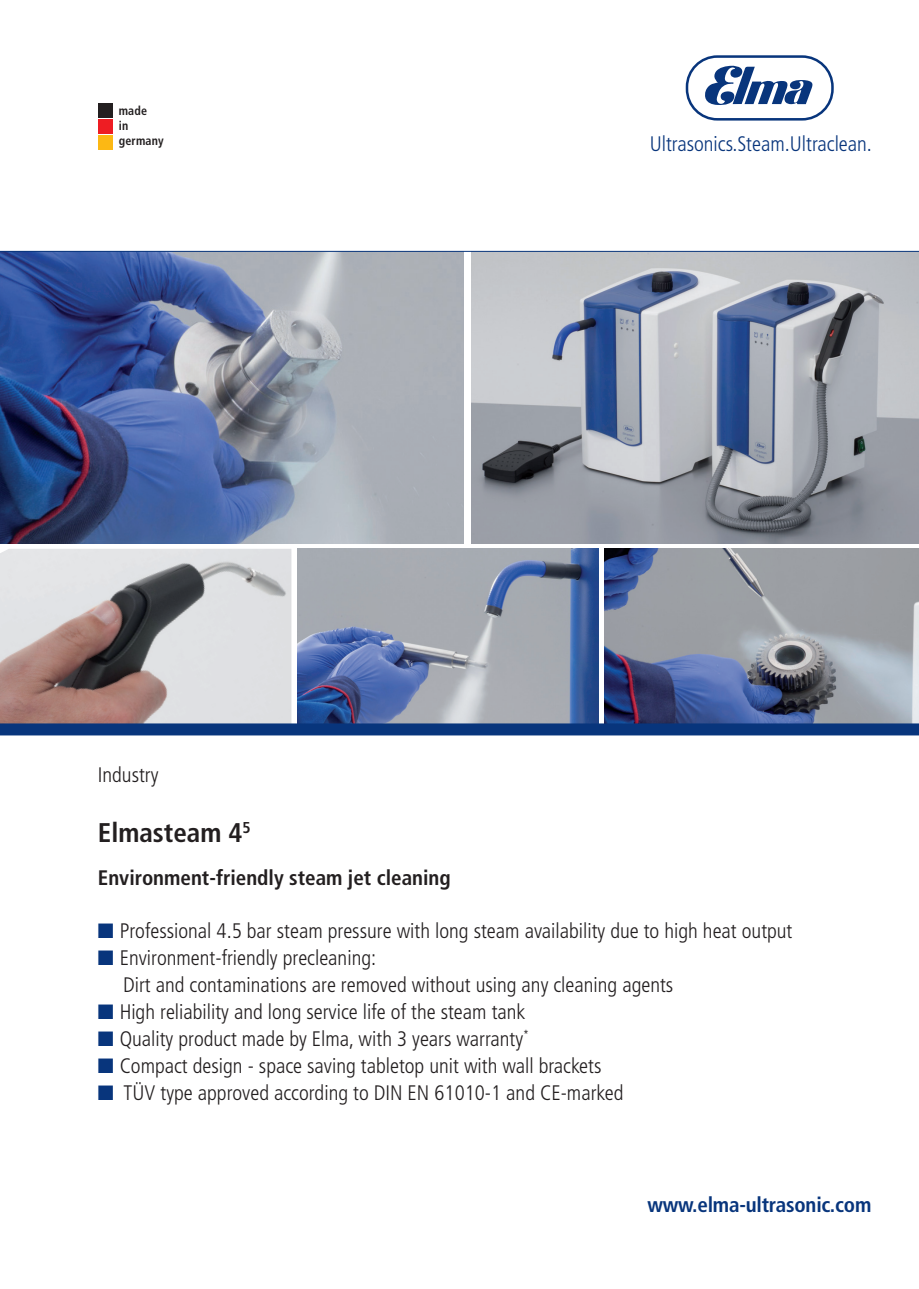
<style>
.page{position:relative;width:919px;height:1289px;background:#fff}
.page>*{position:absolute;margin:0;border:0;box-sizing:border-box;transform-origin:0 0}
.t1{font:700 condensed 27px "Frutiger";color:#231f20}
.t2{font:300 condensed 21px/27px "Frutiger";color:#231f20}
.t3{font:700 condensed 21px "Frutiger";color:#231f20}
.t4{font:300 condensed 21px "Frutiger";color:#08357c}
.t5{font:700 condensed 21px "Frutiger";letter-spacing:-.01em;color:#08357c}
.t6{font:700 condensed 12.6px/15px "Frutiger";letter-spacing:.015em;color:#231f20;scale:.96 1}
.s1{color:#08357c}
</style>
<div class="page">
<img style="left:0;top:252px;width:463px;height:291px">
<img style="left:0;top:549px;width:291px;height:174px">
<img style="left:604px;top:549px;width:314px;height:174px">
<img style="left:297px;top:549px;width:301px;height:174px">
<img style="left:471px;top:252px;width:447px;height:291px">
<div style="left:98px;top:119px;width:14px;height:15px;background:#ee1d23"></div>
<div style="left:98px;top:103px;width:14px;height:14px;background:#231f20"></div>
<div style="left:98px;top:135px;width:14px;height:15px;background:#fcb814"></div>
<svg style="left:685px;top:55px;width:148px;height:66px"></svg>
<div style="left:0;top:723px;width:918px;height:12px;background:#08357c"></div>
<hr style="left:0;top:251px;width:918px;height:1px;background:#08357c">
<p class="t6" style="left:119px;top:103px;width:48px">made<br>in germany</p>
<p class="t4" style="left:649px;top:132px;width:224px">Ultrasonics.Steam.Ultraclean.</p>
<p class="t2" style="left:98px;top:761px;width:62px">Industry</p>
<p class="t1" style="left:98px;top:816px;width:154px">Elmasteam 4<sup>5</sup></p>
<p class="t3" style="left:98px;top:865px;width:354px">Environment-friendly steam jet cleaning</p>
<p class="t2" style="left:98px;top:917px;width:696px"><span class="s1">■</span> Professional 4.5 bar steam pressure with long steam availability due to high heat output</p>
<p class="t2" style="left:123px;top:944px;width:551px;text-indent:-25px"><span class="s1">■</span> Environment-friendly precleaning:<br>Dirt and contaminations are removed without using any cleaning agents</p>
<p class="t2" style="left:98px;top:998px;width:429px"><span class="s1">■</span> High reliability and long service life of the steam tank</p>
<p class="t2" style="left:98px;top:1025px;width:432px"><span class="s1">■</span> Quality product made by Elma, with 3 years warranty<sup>*</sup></p>
<p class="t2" style="left:98px;top:1052px;width:505px"><span class="s1">■</span> Compact design - space saving tabletop unit with wall brackets</p>
<p class="t2" style="left:98px;top:1079px;width:527px"><span class="s1">■</span> TÜV type approved according to DIN EN 61010-1 and CE-marked</p>
<p class="t5" style="left:647px;top:1192px;width:225px">www.elma-ultrasonic.com</p>
</div>
